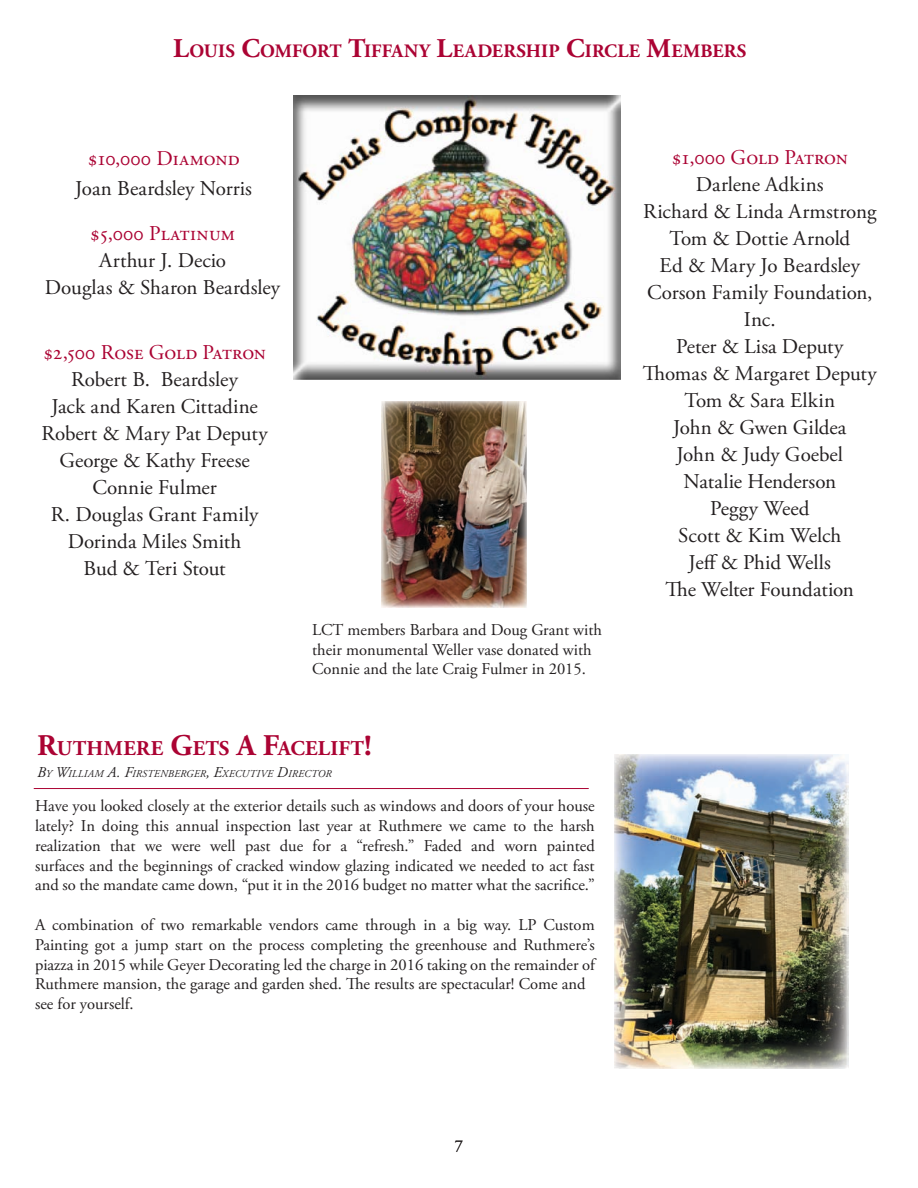
<style>
.page{position:relative;width:918px;height:1188px;background:#fff}
.page>*{position:absolute;margin:0;border:0;box-sizing:border-box;transform-origin:0 0}
.t1{font:21px/27px "Adobe Garamond Pro";letter-spacing:-.005em;color:#231f20;text-align:center}
.t2{font:21px "Adobe Garamond Pro";letter-spacing:.005em;color:#ab0333}
.t3{font:700 21px "Adobe Garamond Pro";letter-spacing:.015em;color:#ab0333}
.t4{font:700 18.9px "Adobe Garamond Pro";letter-spacing:.01em;color:#ab0333}
.t5{font:16.5px/19.8px "Adobe Garamond Pro";color:#231f20}
.t6{font:italic 10.5px "Adobe Garamond Pro";letter-spacing:.015em;color:#231f20}
.s1{font-size:27px}
.s2{font-size:30px}
.s3{font-size:15px}
</style>
<div class="page">
<img style="left:293px;top:95px;width:328px;height:284px">
<img style="left:381px;top:401px;width:146px;height:207px">
<img style="left:614px;top:754px;width:234px;height:315px">
<hr style="left:34px;top:788px;width:555px;height:1px;background:#ab0333">
<p class="t4" style="left:173px;top:40px;width:575px"><span class="s1">L</span>OUIS <span class="s1">C</span>OMFORT <span class="s1">T</span>IFFANY <span class="s1">L</span>EADERSHIP <span class="s1">C</span>IRCLE <span class="s1">M</span>EMBERS</p>
<p class="t2" style="left:87px;top:146px;width:154px">$10,000 Diamond</p>
<p class="t1" style="left:75px;top:176px;width:178px">Joan Beardsley Norris</p>
<p class="t2" style="left:90px;top:221px;width:147px">$5,000 Platinum</p>
<p class="t1" style="left:45px;top:248px;width:237px">Arthur J. Decio<br>Douglas &amp; Sharon Beardsley</p>
<p class="t2" style="left:43px;top:340px;width:224px">$2,500 Rose Gold Patron</p>
<p class="t1" style="left:42px;top:367px;width:228px">Robert B. Beardsley<br>Jack and Karen Cittadine<br>Robert &amp; Mary Pat Deputy<br>George &amp; Kathy Freese<br>Connie Fulmer<br>R. Douglas Grant Family<br>Dorinda Miles Smith<br>Bud &amp; Teri Stout</p>
<p class="t5" style="left:312px;top:620px;width:291px">LCT members Barbara and Doug Grant with their monumental Weller vase donated with<br>Connie and the late Craig Fulmer in 2015.</p>
<p class="t3" style="left:37px;top:736px;width:336px"><span class="s2">R</span>UTHMERE <span class="s2">G</span>ETS <span class="s2">A F</span>ACELIFT<span class="s2">!</span></p>
<p class="t6" style="left:37px;top:768px;width:296px"><span class="s3">B</span>Y <span class="s3">W</span>ILLIAM <span class="s3">A. F</span>IRSTENBERGER<span class="s3">, E</span>XECUTIVE <span class="s3">D</span>IRECTOR</p>
<p class="t5" style="left:35px;top:797px;width:561px;text-align:justify">Have you looked closely at the exterior details such as windows and doors of your house lately? In doing this annual inspection last year at Ruthmere we came to the harsh realization that we were well past due for a “refresh.” Faded and worn painted surfaces and the beginnings of cracked window glazing indicated we needed to act fast and so the mandate came down, “put it in the 2016 budget no matter what the sacrifice.”</p>
<p class="t5" style="left:35px;top:915px;width:561px">A combination of two remarkable vendors came through in a big way. LP Custom Painting got a jump start on the process completing the greenhouse and Ruthmere’s piazza in 2015 while Geyer Decorating led the charge in 2016 taking on the remainder of Ruthmere mansion, the garage and garden shed. The results are spectacular! Come and see for yourself.</p>
<p class="t2" style="left:672px;top:144px;width:178px">$1,000 Gold Patron</p>
<p class="t1" style="left:643px;top:171px;width:235px">Darlene Adkins<br>Richard &amp; Linda Armstrong<br>Tom &amp; Dottie Arnold<br>Ed &amp; Mary Jo Beardsley<br>Corson Family Foundation,<br>Inc.<br>Peter &amp; Lisa Deputy<br>Thomas &amp; Margaret Deputy<br>Tom &amp; Sara Elkin<br>John &amp; Gwen Gildea<br>John &amp; Judy Goebel<br>Natalie Henderson<br>Peggy Weed<br>Scott &amp; Kim Welch<br>Jeff &amp; Phid Wells<br>The Welter Foundation</p>
<p class="t5" style="left:455px;top:1136px;width:10px">7</p>
</div>
